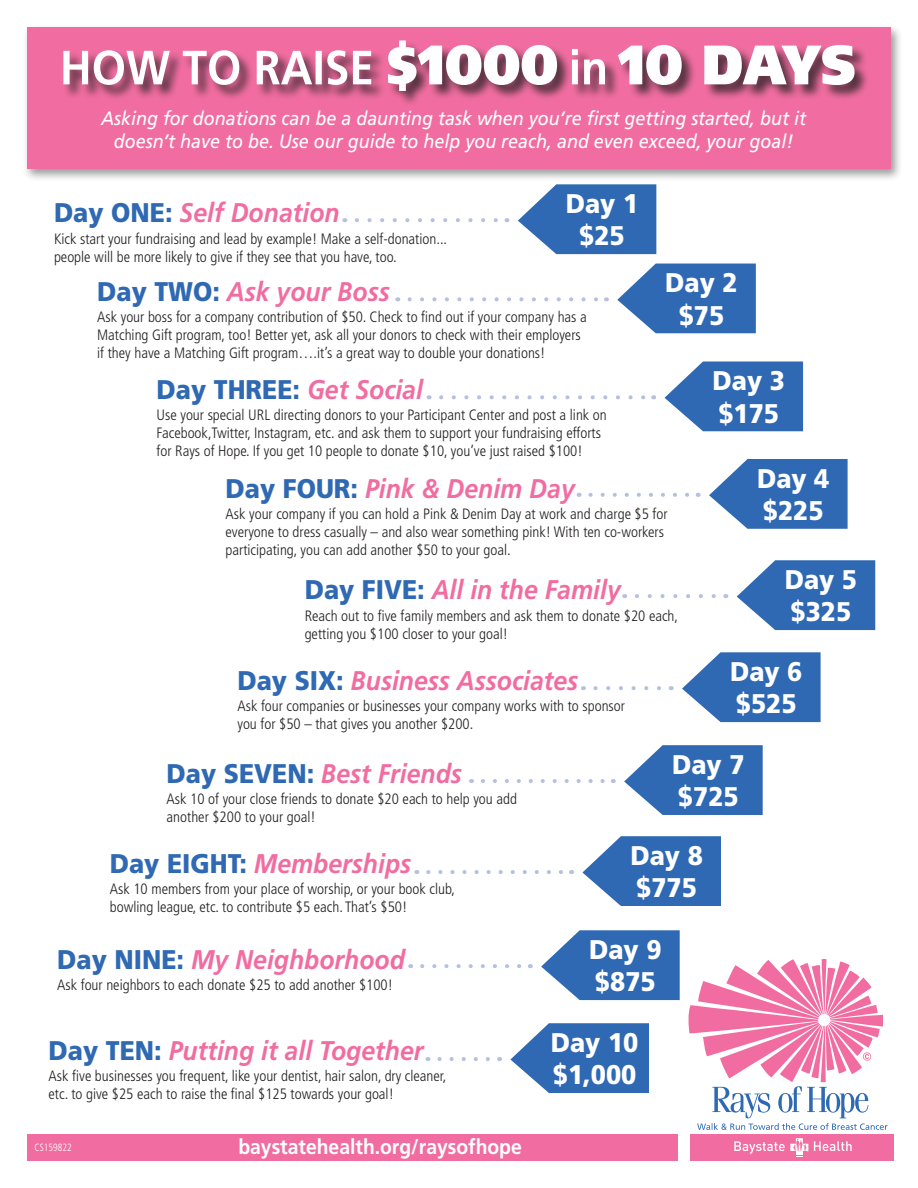
<style>
.page{position:relative;width:918px;height:1188px;background:#fff}
.page>*{position:absolute;margin:0;border:0;box-sizing:border-box;transform-origin:0 0}
.t1{font:italic 700 27px "Frutiger";color:#f16da1;scale:.92 1}
.t2{font:900 27px "Frutiger";color:#fff;scale:.92 1}
.t3{font:900 27px "Frutiger";color:#2f69b3;scale:.92 1}
.t4{font:700 21px "Frutiger";color:#fff;scale:.92 1}
.t5{font:italic 19.5px/23.4px "Frutiger";color:#fff;text-align:center;scale:.92 1}
.t6{font:300 condensed 15px/18px "Frutiger";color:#231f20}
.t7{font:300 condensed 10.5px "Frutiger";color:#fff;scale:.92 1}
.s1{font-weight:900;font-style:normal;color:#2f69b3}
.s2{font-weight:700;font-style:italic;color:#f16da1}
</style>
<div class="page">
<div style="left:27px;top:1134px;width:650px;height:27px;background:#f16da1"></div>
<div style="left:23px;top:24px;width:880px;height:158px;background:#231f20;opacity:.45"></div>
<div style="left:27px;top:27px;width:864px;height:141px;background:#f16da1"></div>
<div style="left:690px;top:1134px;width:204px;height:27px;background:#f16da1"></div>
<svg style="left:688px;top:959px;width:200px;height:171px"></svg>
<svg style="left:734px;top:1138px;width:118px;height:19px"></svg>
<svg style="left:357px;top:218px;width:141px;height:4px"></svg>
<svg style="left:518px;top:184px;width:138px;height:70px;background:#4d7ebe"></svg>
<svg style="left:410px;top:297px;width:188px;height:4px"></svg>
<svg style="left:617px;top:264px;width:139px;height:69px;background:#4c7ebd"></svg>
<svg style="left:441px;top:395px;width:205px;height:4px"></svg>
<svg style="left:665px;top:362px;width:138px;height:69px;background:#4b7dbd"></svg>
<svg style="left:591px;top:493px;width:98px;height:4px"></svg>
<svg style="left:709px;top:459px;width:139px;height:70px;background:#4d7ebd"></svg>
<svg style="left:637px;top:594px;width:79px;height:4px"></svg>
<svg style="left:737px;top:560px;width:138px;height:70px;background:#4c7ebd"></svg>
<svg style="left:595px;top:686px;width:66px;height:4px"></svg>
<svg style="left:682px;top:652px;width:139px;height:70px;background:#4d7ebe"></svg>
<svg style="left:483px;top:779px;width:122px;height:4px"></svg>
<svg style="left:624px;top:745px;width:139px;height:70px;background:#4d7ebd"></svg>
<svg style="left:428px;top:870px;width:135px;height:4px"></svg>
<svg style="left:582px;top:836px;width:139px;height:70px;background:#4d7ebd"></svg>
<svg style="left:422px;top:964px;width:99px;height:4px"></svg>
<svg style="left:541px;top:930px;width:139px;height:70px;background:#4d7ebe"></svg>
<svg style="left:439px;top:1057px;width:51px;height:4px"></svg>
<svg style="left:510px;top:1023px;width:139px;height:70px;background:#4d7ebd"></svg>
<div style="left:63px;top:40px;width:807px;height:67px;background:#231f20;opacity:.75"></div>
<svg style="left:63px;top:40px;width:792px;height:51px"></svg>
<p class="t5" style="left:101px;top:106px;width:768px">Asking for donations can be a daunting task when you’re first getting started, but it doesn’t have to be. Use our guide to help you reach, and even exceed, your goal!</p>
<p class="t1" style="left:54px;top:197px;width:312px"><span class="s1">Day ONE:</span> Self Donation</p>
<p class="t6" style="left:54px;top:230px;width:395px">Kick start your fundraising and lead by example! Make a self-donation... people will be more likely to give if they see that you have, too.</p>
<p class="t2" style="left:566px;top:187px;width:80px">Day 1</p>
<p class="t2" style="left:579px;top:220px;width:51px">$25</p>
<p class="t1" style="left:97px;top:276px;width:320px"><span class="s1">Day TWO:</span> Ask your Boss</p>
<p class="t6" style="left:97px;top:308px;width:491px">Ask your boss for a company contribution of $50. Check to find out if your company has a<br>Matching Gift program, too! Better yet, ask all your donors to check with their employers if they have a Matching Gift program….it’s a great way to double your donations!</p>
<p class="t3" style="left:157px;top:373px;width:291px">Day THREE: <span class="s2">Get Social</span></p>
<p class="t6" style="left:157px;top:406px;width:452px">Use your special URL directing donors to your Participant Center and post a link on<br>Facebook,Twitter, Instagram, etc. and ask them to support your fundraising efforts for Rays of Hope. If you get 10 people to donate $10, you’ve just raised $100!</p>
<p class="t2" style="left:665px;top:267px;width:80px">Day 2</p>
<p class="t2" style="left:679px;top:299px;width:51px">$75</p>
<p class="t2" style="left:712px;top:364px;width:80px">Day 3</p>
<p class="t2" style="left:718px;top:397px;width:68px">$175</p>
<p class="t1" style="left:226px;top:473px;width:381px"><span class="s1">Day FOUR:</span> Pink &amp; Denim Day</p>
<p class="t6" style="left:226px;top:505px;width:444px">Ask your company if you can hold a Pink &amp; Denim Day at work and charge $5 for everyone to dress casually – and also wear something pink! With ten co-workers participating, you can add another $50 to your goal.</p>
<p class="t1" style="left:305px;top:574px;width:345px"><span class="s1">Day FIVE:</span> All in the Family</p>
<p class="t6" style="left:305px;top:607px;width:375px">Reach out to five family members and ask them to donate $20 each, getting you $100 closer to your goal!</p>
<p class="t1" style="left:237px;top:665px;width:372px"><span class="s1">Day SIX:</span> Business Associates</p>
<p class="t6" style="left:237px;top:697px;width:389px">Ask four companies or businesses your company works with to sponsor you for $50 – that gives you another $200.</p>
<p class="t2" style="left:757px;top:462px;width:80px">Day 4</p>
<p class="t2" style="left:763px;top:494px;width:68px">$225</p>
<p class="t2" style="left:785px;top:563px;width:80px">Day 5</p>
<p class="t2" style="left:791px;top:596px;width:68px">$325</p>
<p class="t2" style="left:730px;top:655px;width:80px">Day 6</p>
<p class="t2" style="left:736px;top:688px;width:68px">$525</p>
<p class="t1" style="left:167px;top:758px;width:323px"><span class="s1">Day SEVEN:</span> Best Friends</p>
<p class="t6" style="left:167px;top:790px;width:352px">Ask 10 of your close friends to donate $20 each to help you add another $200 to your goal!</p>
<p class="t1" style="left:110px;top:848px;width:329px"><span class="s1">Day EIGHT:</span> Memberships</p>
<p class="t6" style="left:110px;top:880px;width:347px">Ask 10 members from your place of worship, or your book club, bowling league, etc. to contribute $5 each. That’s $50!</p>
<p class="t1" style="left:57px;top:943px;width:380px"><span class="s1">Day NINE:</span> My Neighborhood</p>
<p class="t6" style="left:57px;top:976px;width:337px">Ask four neighbors to each donate $25 to add another $100!</p>
<p class="t1" style="left:49px;top:1035px;width:409px"><span class="s1">Day TEN:</span> Putting it all Together</p>
<p class="t6" style="left:49px;top:1067px;width:399px">Ask five businesses you frequent, like your dentist, hair salon, dry cleaner, etc. to give $25 each to raise the final $125 towards your goal!</p>
<p class="t7" style="left:35px;top:1142px;width:42px">CS159822</p>
<p class="t4" style="left:238px;top:1134px;width:310px">baystatehealth.org/raysofhope</p>
<p class="t2" style="left:672px;top:748px;width:80px">Day 7</p>
<p class="t2" style="left:678px;top:781px;width:68px">$725</p>
<p class="t2" style="left:630px;top:839px;width:80px">Day 8</p>
<p class="t2" style="left:636px;top:872px;width:68px">$775</p>
<p class="t2" style="left:589px;top:933px;width:80px">Day 9</p>
<p class="t2" style="left:595px;top:966px;width:68px">$875</p>
<p class="t2" style="left:551px;top:1026px;width:97px">Day 10</p>
<p class="t2" style="left:553px;top:1059px;width:92px">$1,000</p>
</div>
